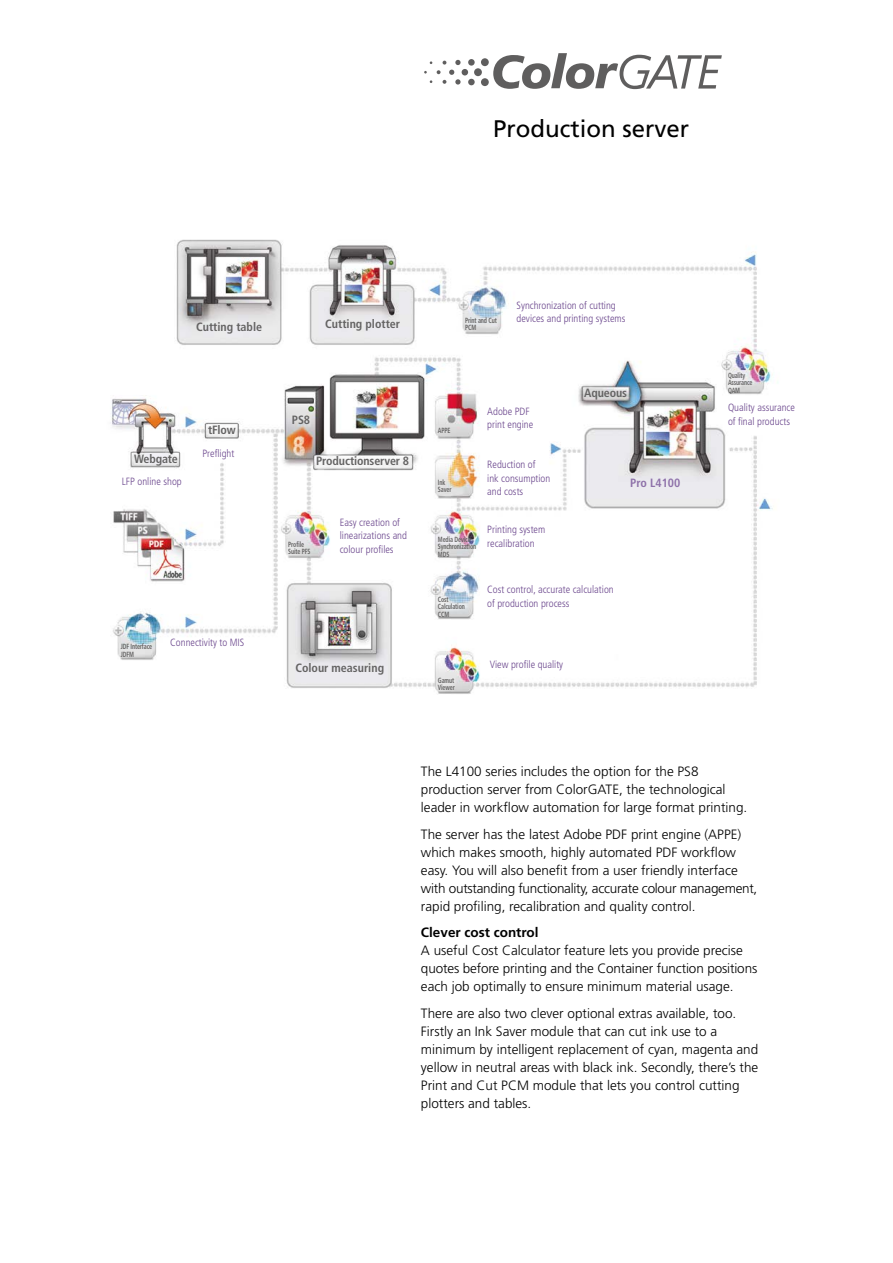
<style>
.page{position:relative;width:893px;height:1263px;background:#fff}
.page>*{position:absolute;margin:0;border:0;box-sizing:border-box;transform-origin:0 0}
.t1{font:24px "Frutiger";color:#000}
.t2{font:300 13.5px/18px "Frutiger";color:#000}
.t3{font:700 13.5px "Frutiger";color:#000}
.t4{font:700 condensed 12px "Frutiger";color:#646363}
.t5{font:700 condensed 12px "Frutiger";color:#8e71a9}
.t6{font:300 condensed 10.5px/13.5px "Frutiger";color:#6c488e}
.t7{font:700 condensed 7.5px/7.5px "Frutiger";letter-spacing:-.02em;color:#646363;scale:.8 1}
</style>
<div class="page">
<hr style="left:892px;top:0;width:1px;height:1263px;background:#dadada">
<img style="left:112px;top:239px;width:666px;height:455px">
<svg style="left:424px;top:53px;width:298px;height:36px"></svg>
<h1 class="t1" style="left:493px;top:114px;width:198px">Production server</h1>
<p class="t4" style="left:196px;top:320px;width:68px">Cutting table</p>
<p class="t4" style="left:325px;top:317px;width:76px">Cutting plotter</p>
<p class="t4" style="left:208px;top:423px;width:29px">tFlow</p>
<p class="t4" style="left:292px;top:413px;width:20px">PS8</p>
<p class="t6" style="left:202px;top:446px;width:33px">Preflight</p>
<p class="t4" style="left:134px;top:452px;width:45px">Webgate</p>
<p class="t4" style="left:316px;top:454px;width:95px">Productionserver 8</p>
<p class="t6" style="left:122px;top:475px;width:61px">LFP online shop</p>
<p class="t7" style="left:121px;top:643px;width:41px">JDF Interface<br>JDFM</p>
<p class="t6" style="left:170px;top:635px;width:76px">Connectivity to MIS</p>
<p class="t7" style="left:288px;top:541px;width:29px">Profile<br>Suite PFS</p>
<p class="t6" style="left:340px;top:516px;width:69px">Easy creation of linearizations and colour profiles</p>
<p class="t4" style="left:295px;top:660px;width:90px">Colour measuring</p>
<p class="t7" style="left:465px;top:316px;width:41px">Print and Cut<br>PCM</p>
<p class="t6" style="left:517px;top:298px;width:110px">Synchronization of cutting devices and printing systems</p>
<p class="t7" style="left:438px;top:427px;width:17px">APPE</p>
<p class="t6" style="left:487px;top:404px;width:47px">Adobe PDF print engine</p>
<p class="t4" style="left:584px;top:385px;width:44px">Aqueous</p>
<p class="t7" style="left:438px;top:478px;width:18px">Ink<br>Saver</p>
<p class="t7" style="left:438px;top:535px;width:49px">Media Device<br>Synchronization<br>MDS</p>
<p class="t7" style="left:438px;top:595px;width:35px">Cost<br>Calculation<br>CCM</p>
<p class="t6" style="left:487px;top:458px;width:65px">Reduction of<br>ink consumption and costs</p>
<p class="t6" style="left:487px;top:523px;width:59px">Printing system recalibration</p>
<p class="t6" style="left:487px;top:583px;width:128px">Cost control, accurate calculation of production process</p>
<p class="t7" style="left:438px;top:676px;width:23px">Gamut<br>Viewer</p>
<p class="t6" style="left:490px;top:658px;width:75px">View profile quality</p>
<p class="t5" style="left:630px;top:476px;width:52px">Pro L4100</p>
<p class="t7" style="left:728px;top:371px;width:32px">Quality<br>Assurance<br>QAM</p>
<p class="t6" style="left:728px;top:401px;width:68px">Quality assurance of final products</p>
<p class="t2" style="left:421px;top:762px;width:328px">The L4100 series includes the option for the PS8 production server from ColorGATE, the technological leader in workflow automation for large format printing.</p>
<p class="t2" style="left:421px;top:825px;width:338px">The server has the latest Adobe PDF print engine (APPE) which makes smooth, highly automated PDF workflow easy. You will also benefit from a user friendly interface with outstanding functionality, accurate colour management, rapid profiling, recalibration and quality control.</p>
<p class="t3" style="left:421px;top:924px;width:119px">Clever cost control</p>
<p class="t2" style="left:421px;top:941px;width:338px">A useful Cost Calculator feature lets you provide precise quotes before printing and the Container function positions each job optimally to ensure minimum material usage.</p>
<p class="t2" style="left:421px;top:1004px;width:339px">There are also two clever optional extras available, too.<br>Firstly an Ink Saver module that can cut ink use to a minimum by intelligent replacement of cyan, magenta and yellow in neutral areas with black ink. Secondly, there’s the Print and Cut PCM module that lets you control cutting plotters and tables.</p>
</div>
